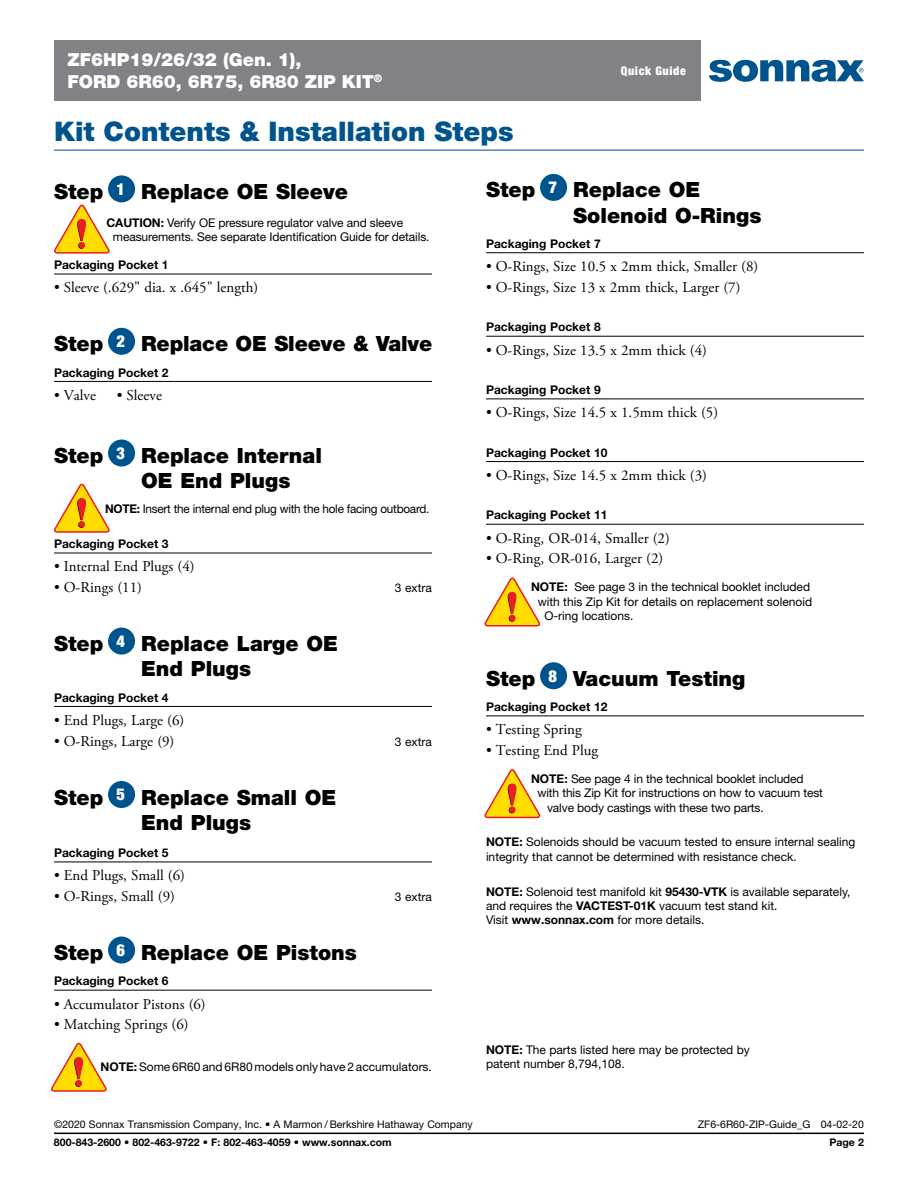
<style>
.page{position:relative;width:918px;height:1188px;background:#fff}
.page>*{position:absolute;margin:0;border:0;box-sizing:border-box;transform-origin:0 0}
.t1{font:900 27px "Helvetica Neue LT Std";color:#00548e}
.t2{font:900 21px/25.2px "Helvetica Neue LT Std";color:#000}
.t3{font:900 18px/21.6px "Helvetica Neue LT Std";color:#fff}
.t4{font:900 condensed 16.5px "Helvetica Neue LT Std";color:#fff}
.t5{font:15px "Adobe Garamond Pro";color:#000}
.t6{font:12px/14.4px "Helvetica Neue LT Std";color:#000}
.t7{font:700 12px "Helvetica Neue LT Std";color:#000}
.t8{font:12px "Helvetica Neue LT Std";letter-spacing:-.02em;color:#000}
.t9{font:900 condensed 12px "Helvetica Neue LT Std";letter-spacing:.05em;color:#fff}
.t10{font:10.5px "Helvetica Neue LT Std";color:#000}
.t11{font:700 10.5px "Helvetica Neue LT Std";color:#000}
.s1{font-weight:700}
</style>
<div class="page">
<hr style="left:54px;top:274px;width:378px;height:1px;background:#000">
<hr style="left:54px;top:381px;width:378px;height:1px;background:#000">
<hr style="left:54px;top:553px;width:378px;height:1px;background:#000">
<hr style="left:54px;top:706px;width:378px;height:1px;background:#000">
<hr style="left:54px;top:862px;width:378px;height:1px;background:#000">
<hr style="left:54px;top:990px;width:378px;height:1px;background:#000">
<div style="left:108px;top:175px;width:27px;height:27px;background:#00548e;border-radius:50%"></div>
<svg style="left:54px;top:205px;width:56px;height:49px"></svg>
<div style="left:108px;top:328px;width:27px;height:27px;background:#00548e;border-radius:50%"></div>
<div style="left:108px;top:440px;width:27px;height:27px;background:#00548e;border-radius:50%"></div>
<svg style="left:54px;top:484px;width:56px;height:49px"></svg>
<div style="left:108px;top:628px;width:27px;height:27px;background:#00548e;border-radius:50%"></div>
<div style="left:108px;top:781px;width:27px;height:27px;background:#00548e;border-radius:50%"></div>
<div style="left:108px;top:937px;width:27px;height:27px;background:#00548e;border-radius:50%"></div>
<svg style="left:51px;top:1043px;width:56px;height:49px"></svg>
<hr style="left:486px;top:252px;width:378px;height:1px;background:#000">
<hr style="left:486px;top:336px;width:378px;height:1px;background:#000">
<hr style="left:486px;top:399px;width:378px;height:1px;background:#000">
<hr style="left:486px;top:461px;width:378px;height:1px;background:#000">
<hr style="left:486px;top:524px;width:378px;height:1px;background:#000">
<hr style="left:486px;top:716px;width:378px;height:1px;background:#000">
<div style="left:540px;top:174px;width:27px;height:27px;background:#00548e;border-radius:50%"></div>
<svg style="left:485px;top:577px;width:55px;height:50px"></svg>
<div style="left:540px;top:662px;width:27px;height:27px;background:#00548e;border-radius:50%"></div>
<svg style="left:485px;top:769px;width:55px;height:49px"></svg>
<hr style="left:54px;top:1133px;width:810px;height:1px;background:#000">
<hr style="left:54px;top:149px;width:810px;height:2px;background:#5783b3">
<div style="left:54px;top:40px;width:647px;height:61px;background:#808285"></div>
<svg style="left:709px;top:60px;width:155px;height:22px"></svg>
<h3 class="t3" style="left:68px;top:49px;width:316px">ZF6HP19/26/32 (Gen. 1),<br>FORD 6R60, 6R75, 6R80 ZIP KIT<sup>®</sup></h3>
<h1 class="t1" style="left:54px;top:115px;width:461px">Kit Contents &amp; Installation Steps</h1>
<p class="t9" style="left:621px;top:63px;width:66px">Quick Guide</p>
<h3 class="t4" style="left:117px;top:179px;width:10px">1</h3>
<h2 class="t2" style="left:54px;top:179px;width:51px">Step</h2>
<h2 class="t2" style="left:141px;top:179px;width:208px">Replace OE Sleeve</h2>
<p class="t6" style="left:113px;top:215px;width:318px;text-indent:-6px"><span class="s1">CAUTION:</span> Verify OE pressure regulator valve and sleeve measurements. See separate Identification Guide for details.</p>
<p class="t7" style="left:54px;top:257px;width:116px">Packaging Pocket 1</p>
<p class="t5" style="left:54px;top:279px;width:206px">• Sleeve (.629" dia. x .645" length)</p>
<h2 class="t2" style="left:54px;top:331px;width:51px">Step</h2>
<h2 class="t2" style="left:141px;top:331px;width:293px">Replace OE Sleeve &amp; Valve</h2>
<p class="t7" style="left:54px;top:365px;width:116px">Packaging Pocket 2</p>
<p class="t5" style="left:54px;top:386px;width:44px">• Valve</p>
<p class="t5" style="left:117px;top:386px;width:47px">• Sleeve</p>
<h3 class="t4" style="left:117px;top:331px;width:10px">2</h3>
<h3 class="t4" style="left:117px;top:443px;width:10px">3</h3>
<h2 class="t2" style="left:54px;top:443px;width:51px">Step</h2>
<h2 class="t2" style="left:141px;top:443px;width:182px">Replace Internal<br>OE End Plugs</h2>
<p class="t8" style="left:105px;top:502px;width:326px"><span class="s1">NOTE:</span> Insert the internal end plug with the hole facing outboard.</p>
<p class="t7" style="left:54px;top:536px;width:116px">Packaging Pocket 3</p>
<p class="t5" style="left:54px;top:558px;width:142px">• Internal End Plugs (4)</p>
<p class="t5" style="left:54px;top:578px;width:90px">• O-Rings (11)</p>
<p class="t6" style="left:395px;top:581px;width:39px">3 extra</p>
<h2 class="t2" style="left:54px;top:631px;width:51px">Step</h2>
<h2 class="t2" style="left:141px;top:631px;width:198px">Replace Large OE<br>End Plugs</h2>
<p class="t7" style="left:54px;top:690px;width:116px">Packaging Pocket 4</p>
<p class="t5" style="left:54px;top:711px;width:132px">• End Plugs, Large (6)</p>
<p class="t5" style="left:54px;top:732px;width:122px">• O-Rings, Large (9)</p>
<p class="t6" style="left:395px;top:734px;width:39px">3 extra</p>
<h2 class="t2" style="left:54px;top:784px;width:51px">Step</h2>
<h2 class="t2" style="left:141px;top:784px;width:197px">Replace Small OE<br>End Plugs</h2>
<p class="t7" style="left:54px;top:845px;width:116px">Packaging Pocket 5</p>
<p class="t5" style="left:54px;top:867px;width:132px">• End Plugs, Small (6)</p>
<p class="t5" style="left:54px;top:887px;width:123px">• O-Rings, Small (9)</p>
<p class="t6" style="left:395px;top:890px;width:39px">3 extra</p>
<h2 class="t2" style="left:54px;top:940px;width:51px">Step</h2>
<h2 class="t2" style="left:141px;top:940px;width:217px">Replace OE Pistons</h2>
<p class="t7" style="left:54px;top:974px;width:116px">Packaging Pocket 6</p>
<p class="t5" style="left:54px;top:995px;width:153px">• Accumulator Pistons (6)</p>
<p class="t5" style="left:54px;top:1016px;width:136px">• Matching Springs (6)</p>
<p class="t6" style="left:100px;top:1059px;width:333px"><span class="s1">NOTE:</span> Some 6R60 and 6R80 models only have 2 accumulators.</p>
<h3 class="t4" style="left:117px;top:631px;width:10px">4</h3>
<h3 class="t4" style="left:117px;top:784px;width:10px">5</h3>
<h3 class="t4" style="left:117px;top:940px;width:10px">6</h3>
<h3 class="t4" style="left:549px;top:177px;width:10px">7</h3>
<h2 class="t2" style="left:486px;top:177px;width:51px">Step</h2>
<h2 class="t2" style="left:573px;top:177px;width:190px">Replace OE<br>Solenoid O-Rings</h2>
<p class="t7" style="left:486px;top:236px;width:116px">Packaging Pocket 7</p>
<p class="t5" style="left:486px;top:257px;width:274px">• O-Rings, Size 10.5 x 2mm thick, Smaller (8)</p>
<p class="t5" style="left:486px;top:278px;width:256px">• O-Rings, Size 13 x 2mm thick, Larger (7)</p>
<p class="t7" style="left:486px;top:320px;width:116px">Packaging Pocket 8</p>
<p class="t5" style="left:486px;top:341px;width:223px">• O-Rings, Size 13.5 x 2mm thick (4)</p>
<p class="t7" style="left:486px;top:382px;width:116px">Packaging Pocket 9</p>
<p class="t5" style="left:486px;top:404px;width:234px">• O-Rings, Size 14.5 x 1.5mm thick (5)</p>
<p class="t7" style="left:486px;top:445px;width:123px">Packaging Pocket 10</p>
<p class="t5" style="left:486px;top:466px;width:223px">• O-Rings, Size 14.5 x 2mm thick (3)</p>
<p class="t7" style="left:486px;top:508px;width:123px">Packaging Pocket 11</p>
<p class="t5" style="left:486px;top:529px;width:185px">• O-Ring, OR-014, Smaller (2)</p>
<p class="t5" style="left:486px;top:550px;width:179px">• O-Ring, OR-016, Larger (2)</p>
<p class="t6" style="left:531px;top:580px;width:281px"><span class="s1">NOTE:</span> See page 3 in the technical booklet included</p>
<p class="t6" style="left:538px;top:594px;width:276px">with this Zip Kit for details on replacement solenoid</p>
<p class="t6" style="left:544px;top:608px;width:91px">O-ring locations.</p>
<h3 class="t4" style="left:549px;top:666px;width:10px">8</h3>
<h2 class="t2" style="left:486px;top:666px;width:51px">Step</h2>
<h2 class="t2" style="left:573px;top:666px;width:174px">Vacuum Testing</h2>
<p class="t7" style="left:486px;top:699px;width:123px">Packaging Pocket 12</p>
<p class="t5" style="left:486px;top:721px;width:97px">• Testing Spring</p>
<p class="t5" style="left:486px;top:741px;width:114px">• Testing End Plug</p>
<p class="t6" style="left:531px;top:771px;width:274px"><span class="s1">NOTE:</span> See page 4 in the technical booklet included</p>
<p class="t6" style="left:537px;top:786px;width:287px">with this Zip Kit for instructions on how to vacuum test</p>
<p class="t6" style="left:547px;top:800px;width:218px">valve body castings with these two parts.</p>
<p class="t6" style="left:486px;top:835px;width:371px"><span class="s1">NOTE:</span> Solenoids should be vacuum tested to ensure internal sealing integrity that cannot be determined with resistance check.</p>
<p class="t6" style="left:486px;top:884px;width:366px"><span class="s1">NOTE:</span> Solenoid test manifold kit <span class="s1">95430-VTK</span> is available separately, and requires the <span class="s1">VACTEST-01K</span> vacuum test stand kit.<br>Visit <span class="s1">www.sonnax.com</span> for more details.</p>
<p class="t6" style="left:486px;top:1042px;width:265px"><span class="s1">NOTE:</span> The parts listed here may be protected by patent number 8,794,108.</p>
<p class="t10" style="left:54px;top:1118px;width:420px">©2020 Sonnax Transmission Company, Inc. • A Marmon / Berkshire Hathaway Company</p>
<p class="t10" style="left:698px;top:1118px;width:168px">ZF6-6R60-ZIP-Guide_G 04-02-20</p>
<p class="t11" style="left:54px;top:1136px;width:339px">800-843-2600 • 802-463-9722 • F: 802-463-4059 • www.sonnax.com</p>
<p class="t11" style="left:829px;top:1136px;width:36px">Page 2</p>
</div>
